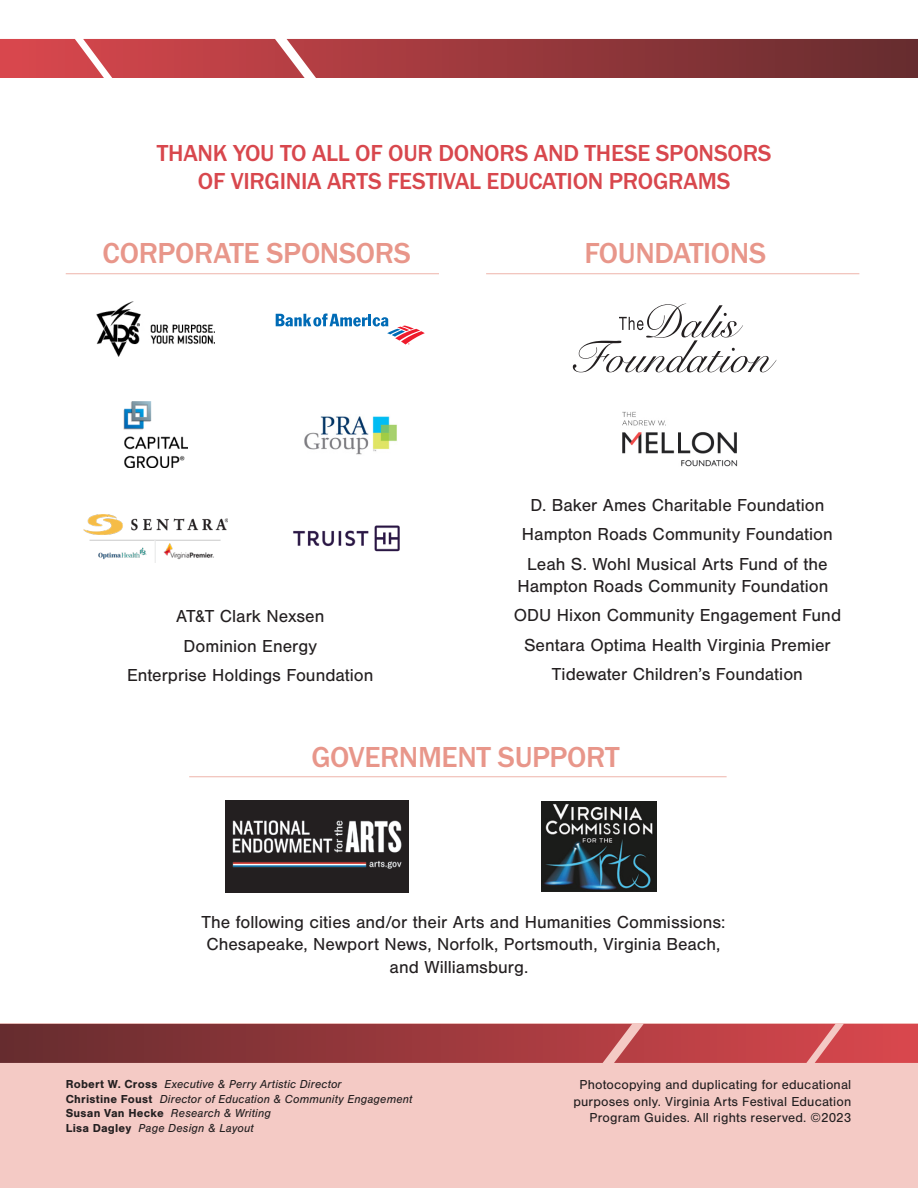
<style>
.page{position:relative;width:918px;height:1188px;background:#fff}
.page>*{position:absolute;margin:0;border:0;box-sizing:border-box;transform-origin:0 0}
.t1{font:500 30px "Franklin Gothic URW";letter-spacing:-.01em;color:#e8968a}
.t2{font:500 24px "Franklin Gothic URW";letter-spacing:-.01em;color:#d8474d}
.t3{font:18px/22.5px "Nimbus San";color:#231f20;text-align:center}
.t4{font:13.5px/16.2px "Nimbus San";letter-spacing:.015em;color:#231f20;text-align:right}
.t5{font:italic 12px "Nimbus San";letter-spacing:.015em;color:#231f20}
.s1{font-weight:700;font-style:normal}
</style>
<div class="page">
<svg style="left:0;top:39px;width:918px;height:39px;background:#a13e42"></svg>
<div style="left:0;top:1024px;width:918px;height:164px;background:#f4cac5"></div>
<svg style="left:0;top:1024px;width:918px;height:39px;background:#a13d41"></svg>
<img style="left:225px;top:801px;width:184px;height:91px">
<img style="left:123px;top:402px;width:65px;height:65px">
<img style="left:304px;top:416px;width:93px;height:39px">
<img style="left:542px;top:802px;width:115px;height:89px">
<svg style="left:276px;top:314px;width:149px;height:31px"></svg>
<img style="left:622px;top:411px;width:116px;height:56px">
<hr style="left:66px;top:273px;width:373px;height:1px;background:#eeb4ab">
<hr style="left:189px;top:776px;width:538px;height:1px;background:#eeb4ab">
<svg style="left:572px;top:303px;width:205px;height:69px"></svg>
<img style="left:96px;top:302px;width:118px;height:54px">
<hr style="left:486px;top:273px;width:373px;height:1px;background:#eeb4ab">
<img style="left:83px;top:515px;width:145px;height:47px">
<img style="left:293px;top:525px;width:107px;height:27px">
<p class="t2" style="left:157px;top:138px;width:616px">THANK YOU TO ALL OF OUR DONORS AND THESE SPONSORS</p>
<p class="t2" style="left:198px;top:166px;width:534px">OF VIRGINIA ARTS FESTIVAL EDUCATION PROGRAMS</p>
<p class="t1" style="left:103px;top:235px;width:310px">CORPORATE SPONSORS</p>
<p class="t1" style="left:585px;top:235px;width:183px">FOUNDATIONS</p>
<p class="t3" style="left:176px;top:605px;width:150px">AT&amp;T Clark Nexsen</p>
<p class="t3" style="left:184px;top:635px;width:135px">Dominion Energy</p>
<p class="t3" style="left:127px;top:664px;width:248px">Enterprise Holdings Foundation</p>
<p class="t3" style="left:530px;top:494px;width:295px">D. Baker Ames Charitable Foundation</p>
<p class="t3" style="left:522px;top:524px;width:312px">Hampton Roads Community Foundation</p>
<p class="t3" style="left:518px;top:553px;width:312px">Leah S. Wohl Musical Arts Fund of the<br>Hampton Roads Community Foundation</p>
<p class="t3" style="left:514px;top:605px;width:329px">ODU Hixon Community Engagement Fund</p>
<p class="t3" style="left:524px;top:634px;width:308px">Sentara Optima Health Virginia Premier</p>
<p class="t3" style="left:552px;top:663px;width:253px">Tidewater Children’s Foundation</p>
<p class="t1" style="left:311px;top:738px;width:310px">GOVERNMENT SUPPORT</p>
<p class="t3" style="left:201px;top:911px;width:526px">The following cities and/or their Arts and Humanities Commissions:</p>
<p class="t3" style="left:206px;top:933px;width:516px">Chesapeake, Newport News, Norfolk, Portsmouth, Virginia Beach, and Williamsburg.</p>
<p class="t5" style="left:66px;top:1078px;width:277px"><span class="s1">Robert W. Cross</span> Executive &amp; Perry Artistic Director</p>
<p class="t5" style="left:66px;top:1092px;width:348px"><span class="s1">Christine Foust</span> Director of Education &amp; Community Engagement</p>
<p class="t5" style="left:66px;top:1106px;width:207px"><span class="s1">Susan Van Hecke</span> Research &amp; Writing</p>
<p class="t5" style="left:66px;top:1121px;width:189px"><span class="s1">Lisa Dagley</span> Page Design &amp; Layout</p>
<p class="t4" style="left:573px;top:1077px;width:279px">Photocopying and duplicating for educational purposes only. Virginia Arts Festival Education<br>Program Guides. All rights reserved. ©2023</p>
</div>
